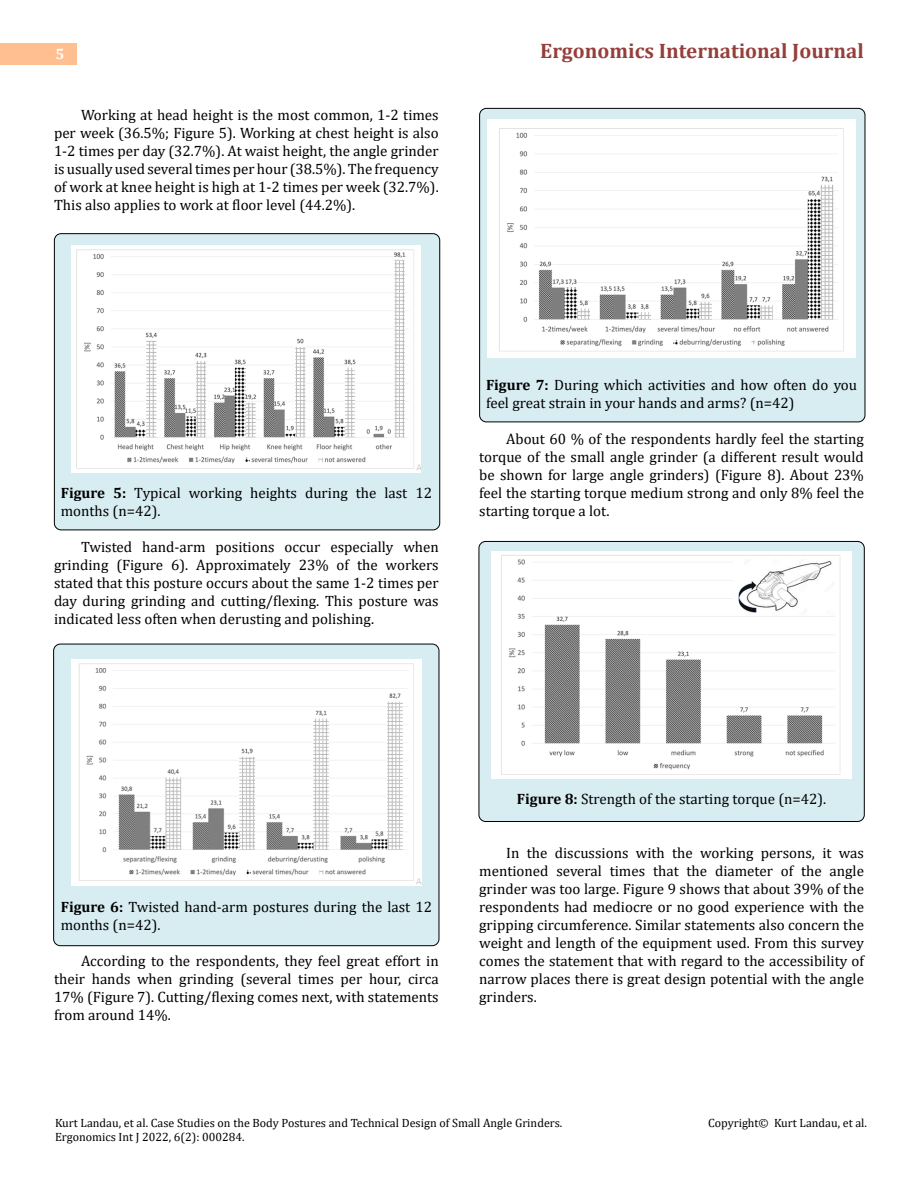
<style>
.page{position:relative;width:918px;height:1188px;background:#fff}
.page>*{position:absolute;margin:0;border:0;box-sizing:border-box;transform-origin:0 0}
.t1{font:700 21px "Cambria";color:#953f3c}
.t2{font:15px/18px "Cambria";color:#000;text-align:justify}
.t3{font:700 15px "Cambria";color:#fff}
.t4{font:12px/14.4px "Cambria";color:#000}
.s1{font-weight:700}
</style>
<div class="page">
<div style="left:0;top:43px;width:76px;height:21px;background:#ffbf91"></div>
<div style="left:479px;top:541px;width:385px;height:281px;background:#d8edf2;border-radius:7px"></div>
<div style="left:479px;top:541px;width:386px;height:281px;border:1px solid #000;border-radius:7px"></div>
<div style="left:480px;top:108px;width:385px;height:314px;background:#d8edf2;border-radius:7px"></div>
<div style="left:479px;top:108px;width:386px;height:314px;border:1px solid #000;border-radius:7px"></div>
<div style="left:54px;top:644px;width:385px;height:302px;background:#d8edf2;border-radius:7px"></div>
<div style="left:53px;top:644px;width:386px;height:302px;border:1px solid #000;border-radius:7px"></div>
<div style="left:54px;top:234px;width:386px;height:296px;background:#d8edf2;border-radius:7px"></div>
<div style="left:54px;top:233px;width:386px;height:297px;border:1px solid #000;border-radius:7px"></div>
<img style="left:72px;top:246px;width:349px;height:226px">
<img style="left:71px;top:660px;width:351px;height:226px">
<img style="left:488px;top:120px;width:367px;height:238px">
<img style="left:492px;top:552px;width:360px;height:227px">
<p class="t3" style="left:56px;top:44px;width:10px">5</p>
<h1 class="t1" style="left:540px;top:36px;width:325px">Ergonomics International Journal</h1>
<p class="t2" style="left:54px;top:105px;width:386px;text-indent:27px">Working at head height is the most common, 1-2 times per week (36.5%; Figure 5). Working at chest height is also 1-2 times per day (32.7%). At waist height, the angle grinder is usually used several times per hour (38.5%). The frequency of work at knee height is high at 1-2 times per week (32.7%).<br>This also applies to work at floor level (44.2%).</p>
<p class="t2" style="left:61px;top:483px;width:373px"><span class="s1">Figure 5:</span> Typical working heights during the last 12 months (n=42).</p>
<p class="t2" style="left:54px;top:537px;width:386px;text-indent:27px">Twisted hand-arm positions occur especially when grinding (Figure 6). Approximately 23% of the workers stated that this posture occurs about the same 1-2 times per day during grinding and cutting/flexing. This posture was indicated less often when derusting and polishing.</p>
<p class="t2" style="left:486px;top:375px;width:373px"><span class="s1">Figure 7:</span> During which activities and how often do you feel great strain in your hands and arms? (n=42)</p>
<p class="t2" style="left:479px;top:429px;width:386px;text-indent:27px">About 60 % of the respondents hardly feel the starting torque of the small angle grinder (a different result would be shown for large angle grinders) (Figure 8). About 23% feel the starting torque medium strong and only 8% feel the starting torque a lot.</p>
<p class="t2" style="left:61px;top:897px;width:373px"><span class="s1">Figure 6:</span> Twisted hand-arm postures during the last 12 months (n=42).</p>
<p class="t2" style="left:54px;top:951px;width:386px;text-indent:27px">According to the respondents, they feel great effort in their hands when grinding (several times per hour, circa 17% (Figure 7). Cutting/flexing comes next, with statements from around 14%.</p>
<p class="t2" style="left:517px;top:789px;width:311px"><span class="s1">Figure 8:</span> Strength of the starting torque (n=42).</p>
<p class="t2" style="left:479px;top:843px;width:386px;text-indent:27px">In the discussions with the working persons, it was mentioned several times that the diameter of the angle grinder was too large. Figure 9 shows that about 39% of the respondents had mediocre or no good experience with the gripping circumference. Similar statements also concern the weight and length of the equipment used. From this survey comes the statement that with regard to the accessibility of narrow places there is great design potential with the angle grinders.</p>
<p class="t4" style="left:55px;top:1115px;width:509px">Kurt Landau, et al. Case Studies on the Body Postures and Technical Design of Small Angle Grinders.<br>Ergonomics Int J 2022, 6(2): 000284.</p>
<p class="t4" style="left:708px;top:1115px;width:160px">Copyright© Kurt Landau, et al.</p>
</div>
